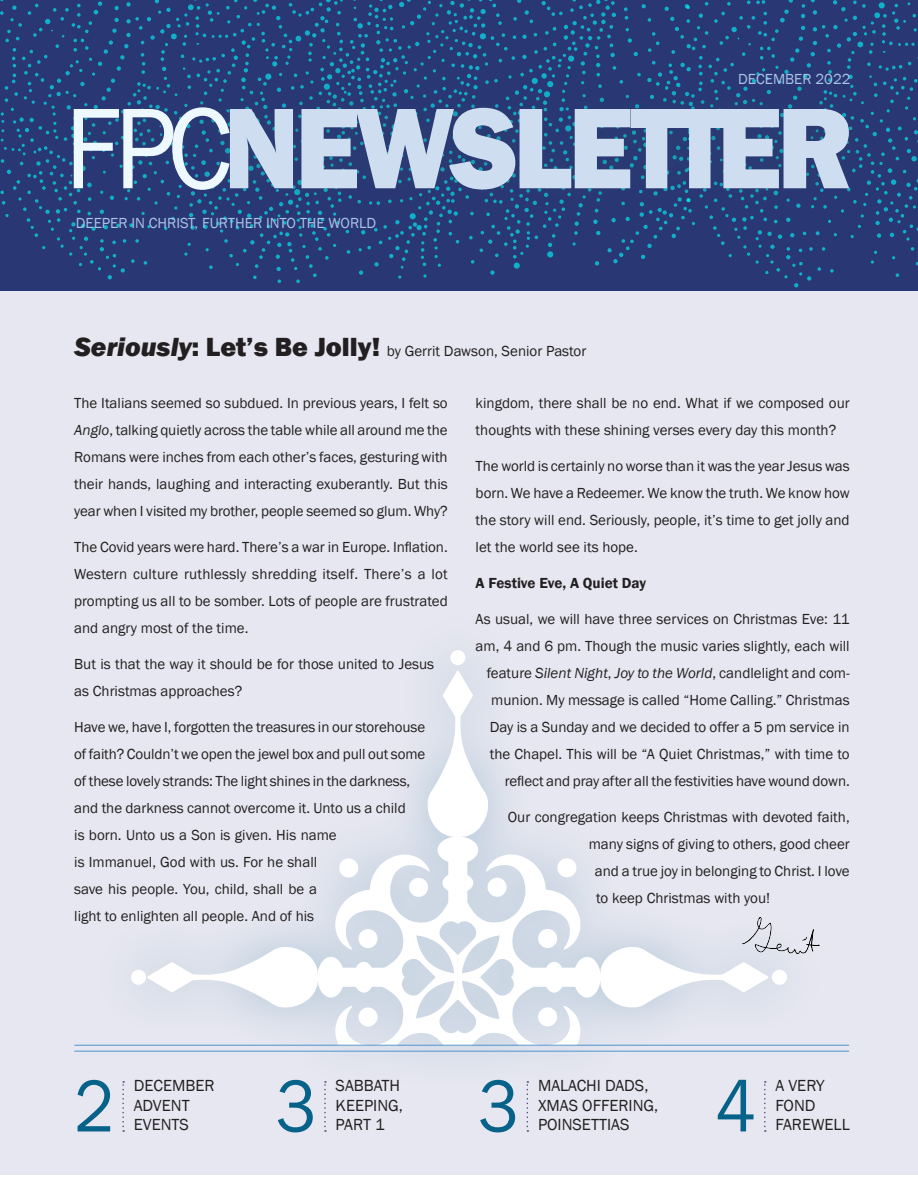
<style>
.page{position:relative;width:918px;height:1188px;background:#fff}
.page>*{position:absolute;margin:0;border:0;box-sizing:border-box;transform-origin:0 0}
.t1{font:800 118.95px "Franklin Gothic";letter-spacing:-.04em;color:#cfddf0;scale:.93 1}
.t2{font:75.9px "Franklin Gothic";color:#076289;scale:.91 1}
.t3{font:16.5px/19.8px "Franklin Gothic";color:#231f20}
.body_copy{font:15px/27px "Franklin Gothic";color:#231f20;text-align:justify}
.t4{font:15px "Franklin Gothic";color:#aac4e6}
.body_copy-2{font:600 15px "Franklin Gothic";color:#231f20}
.s1{font-weight:400;color:#edf9fe}
.s2{font-weight:800;font-style:italic;font-size:27px}
.s3{font-weight:800;font-size:27px}
.s4{font-style:italic}
</style>
<div class="page">
<svg style="left:0;top:0;width:918px;height:287px;background:#273e7a"></svg>
<div style="left:0;top:291px;width:918px;height:883px;background:#e6e7f0"></div>
<div style="left:42px;top:76px;width:838px;height:145px;background:#314d6d;opacity:.31"></div>
<div style="left:450px;top:650px;width:15px;height:15px;background:#fff;border-radius:50%"></div>
<div style="left:772px;top:970px;width:15px;height:15px;background:#fff;border-radius:50%"></div>
<svg style="left:147px;top:671px;width:622px;height:374px"></svg>
<div style="left:131px;top:970px;width:15px;height:15px;background:#fff;border-radius:50%"></div>
<img style="left:738px;top:915px;width:82px;height:44px">
<svg style="left:122px;top:1081px;width:2px;height:51px"></svg>
<svg style="left:527px;top:1081px;width:1px;height:51px"></svg>
<svg style="left:324px;top:1081px;width:2px;height:51px"></svg>
<svg style="left:764px;top:1081px;width:2px;height:51px"></svg>
<hr style="left:74px;top:1045px;width:775px;height:1px;background:#4e93ce">
<hr style="left:74px;top:1051px;width:775px;height:1px;background:#4e93ce">
<p class="t4" style="left:738px;top:70px;width:114px">DECEMBER 2022</p>
<p class="t1" style="left:65px;top:71px;width:850px"><span class="s1">FPC</span>NEWSLETTER</p>
<p class="t4" style="left:76px;top:213px;width:302px">DEEPER IN CHRIST, FURTHER INTO THE WORLD</p>
<p class="body_copy" style="left:74px;top:338px;width:514px"><span class="s2">Seriously</span><span class="s3">: Let’s Be Jolly!</span> by Gerrit Dawson, Senior Pastor</p>
<p class="body_copy" style="left:74px;top:390px;width:375px">The Italians seemed so subdued. In previous years, I felt so <span class="s4">Anglo</span>, talking quietly across the table while all around me the Romans were inches from each other’s faces, gesturing with their hands, laughing and interacting exuberantly. But this year when I visited my brother, people seemed so glum. Why?</p>
<p class="body_copy" style="left:74px;top:534px;width:375px">The Covid years were hard. There’s a war in Europe. Inflation.<br>Western culture ruthlessly shredding itself. There’s a lot prompting us all to be somber. Lots of people are frustrated and angry most of the time.</p>
<p class="body_copy" style="left:74px;top:651px;width:362px">But is that the way it should be for those united to Jesus as Christmas approaches?</p>
<p class="body_copy" style="left:74px;top:714px;width:353px;text-align:left">Have we, have I, forgotten the treasures in our storehouse of faith? Couldn’t we open the jewel box and pull out some of these lovely strands: The light shines in the darkness, and the darkness cannot overcome it. Unto us a child<br>is born. Unto us a Son is given. His name<br>is Immanuel, God with us. For he shall<br>save his people. You, child, shall be a<br>light to enlighten all people. And of his</p>
<p class="body_copy" style="left:476px;top:390px;width:376px">kingdom, there shall be no end. What if we composed our thoughts with these shining verses every day this month?</p>
<p class="body_copy" style="left:476px;top:453px;width:376px">The world is certainly no worse than it was the year Jesus was born. We have a Redeemer. We know the truth. We know how the story will end. Seriously, people, it’s time to get jolly and let the world see its hope.</p>
<p class="body_copy-2" style="left:476px;top:574px;width:172px">A Festive Eve, A Quiet Day</p>
<p class="body_copy" style="left:476px;top:606px;width:376px;text-align:right">As usual, we will have three services on Christmas Eve: 11 am, 4 and 6 pm. Though the music varies slightly, each will feature <span class="s4">Silent Night</span>, <span class="s4">Joy to the World</span>, candlelight and com&shy;munion. My message is called “Home Calling.” Christmas Day is a Sunday and we decided to offer a 5 pm service in the Chapel. This will be “A Quiet Christmas,” with time to reflect and pray after all the festivities have wound down.</p>
<p class="body_copy" style="left:508px;top:804px;width:344px">Our congregation keeps Christmas with devoted faith,</p>
<p class="body_copy" style="left:589px;top:831px;width:263px">many signs of giving to others, good cheer</p>
<p class="body_copy" style="left:595px;top:858px;width:257px">and a true joy in belonging to Christ. I love</p>
<p class="body_copy" style="left:596px;top:885px;width:175px">to keep Christmas with you!</p>
<p class="t2" style="left:74px;top:1059px;width:46px">2</p>
<p class="t3" style="left:134px;top:1076px;width:82px">DECEMBER<br>ADVENT</p>
<p class="t3" style="left:134px;top:1115px;width:57px">EVENTS</p>
<p class="t2" style="left:276px;top:1059px;width:46px">3</p>
<p class="t3" style="left:336px;top:1076px;width:69px">SABBATH<br>KEEPING,</p>
<p class="t3" style="left:336px;top:1115px;width:51px">PART 1</p>
<p class="t2" style="left:478px;top:1059px;width:46px">3</p>
<p class="t3" style="left:538px;top:1076px;width:122px">MALACHI DADS,<br>XMAS OFFERING,</p>
<p class="t3" style="left:538px;top:1115px;width:93px">POINSETTIAS</p>
<p class="t2" style="left:716px;top:1059px;width:46px">4</p>
<p class="t3" style="left:775px;top:1076px;width:51px">A VERY<br>FOND</p>
<p class="t3" style="left:775px;top:1115px;width:76px">FAREWELL</p>
</div>
